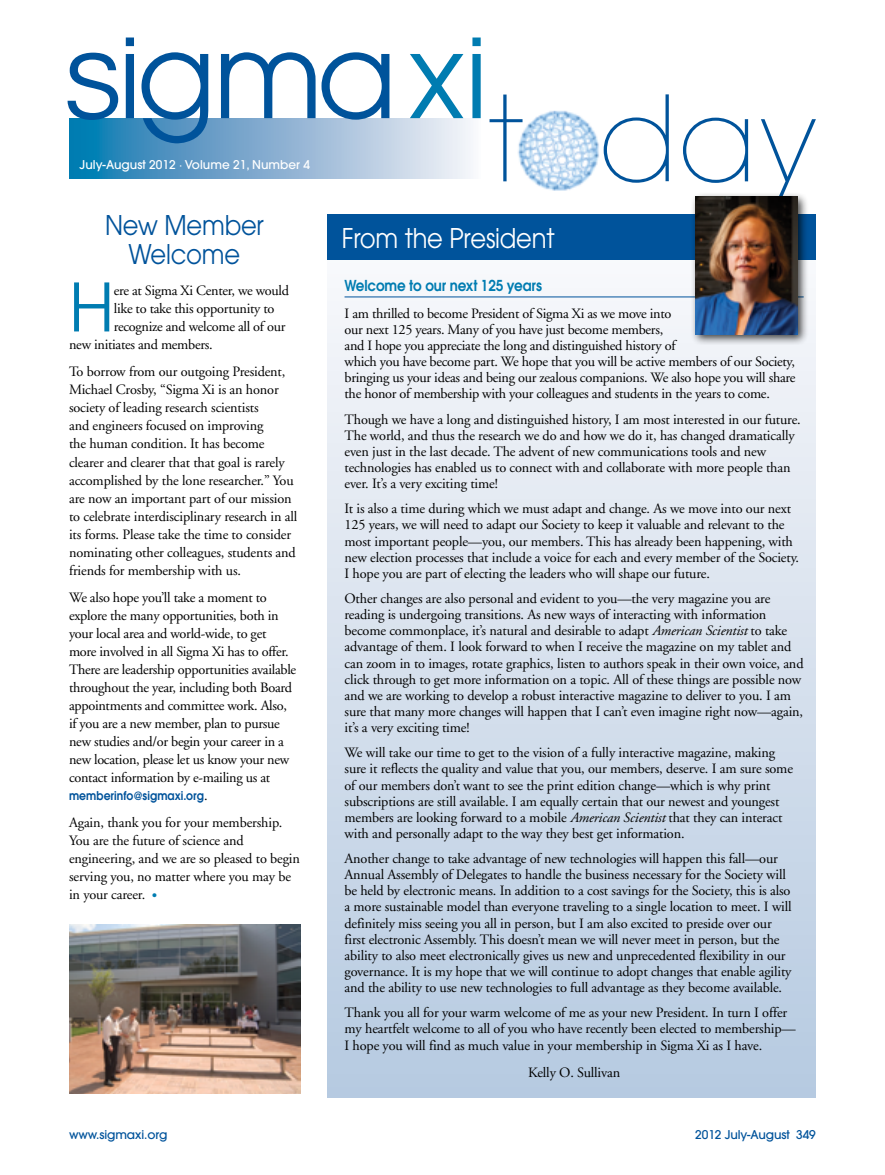
<style>
.page{position:relative;width:885px;height:1175px;background:#fff}
.page>*{position:absolute;margin:0;border:0;box-sizing:border-box;transform-origin:0 0}
.t1{font:66.15px "Avant Garde";color:#007cb1}
.t2{font:27px "Avant Garde";letter-spacing:-.01em;color:#fff;scale:.9 1}
.t3{font:27px/28.5px "Avant Garde";letter-spacing:-.01em;color:#00539b;text-align:center;scale:.9 1}
.t4{font:600 15px "Avant Garde";letter-spacing:-.01em;color:#007cb1;scale:.9 1}
.t5{font:14.25px/16.2px "Adobe Garamond";letter-spacing:-.01em;color:#000}
.t6{font:500 12px "Avant Garde";letter-spacing:-.01em;color:#00539b}
.t7{font:500 12px "Avant Garde";color:#fff}
.t8{font:600 12px "Avant Garde";letter-spacing:.005em;color:#00539b;scale:.9 1}
.s1{font-family:"Adobe Garamond";font-weight:400;font-size:14.25px;color:#000}
.s2{color:#007cb1}
.s3{font-style:italic}
</style>
<div class="page">
<img style="left:522px;top:110px;width:78px;height:81px">
<svg style="left:69px;top:118px;width:411px;height:60px;background:#88b4d4"></svg>
<svg style="left:410px;top:54px;width:53px;height:64px"></svg>
<svg style="left:126px;top:38px;width:8px;height:80px"></svg>
<svg style="left:141px;top:52px;width:67px;height:91px"></svg>
<svg style="left:221px;top:52px;width:94px;height:66px"></svg>
<svg style="left:321px;top:52px;width:68px;height:68px"></svg>
<svg style="left:68px;top:53px;width:50px;height:67px"></svg>
<svg style="left:472px;top:38px;width:8px;height:80px"></svg>
<svg style="left:489px;top:95px;width:33px;height:86px"></svg>
<svg style="left:683px;top:118px;width:64px;height:65px"></svg>
<svg style="left:761px;top:119px;width:54px;height:72px"></svg>
<svg style="left:603px;top:94px;width:65px;height:89px"></svg>
<div style="left:327px;top:214px;width:488px;height:883px;background:linear-gradient(to bottom,#fbfafc,#b5c9e0)"></div>
<div style="left:327px;top:214px;width:488px;height:46px;background:#00539b"></div>
<hr style="left:344px;top:296px;width:459px;height:1px;background:#00539b">
<div style="left:689px;top:191px;width:119px;height:154px;background:#000;opacity:.75"></div>
<img style="left:694px;top:197px;width:103px;height:137px">
<img style="left:69px;top:924px;width:231px;height:170px">
<p class="t7" style="left:80px;top:157px;width:232px">July-August 2012 · Volume 21, Number 4</p>
<h2 class="t3" style="left:105px;top:211px;width:178px">New Member<br>Welcome</h2>
<h1 class="t1" style="left:69px;top:268px;width:47px">H</h1>
<p class="t5" style="left:114px;top:283px;width:177px">ere at Sigma Xi Center, we would</p>
<p class="t5" style="left:114px;top:301px;width:162px">like to take this opportunity to</p>
<p class="t5" style="left:114px;top:319px;width:173px">recognize and welcome all of our</p>
<p class="t5" style="left:69px;top:337px;width:145px">new initiates and members.</p>
<p class="t5" style="left:69px;top:363px;width:230px;line-height:18px">To borrow from our outgoing President, Michael Crosby, “Sigma Xi is an honor society of leading research scientists<br>and engineers focused on improving<br>the human condition. It has become clearer and clearer that that goal is rarely accomplished by the lone researcher.” You are now an important part of our mission to celebrate interdisciplinary research in all its forms. Please take the time to consider nominating other colleagues, students and friends for membership with us.</p>
<p class="t5" style="left:69px;top:588px;width:229px;line-height:18px">We also hope you’ll take a moment to explore the many opportunities, both in your local area and world-wide, to get more involved in all Sigma Xi has to offer.<br>There are leadership opportunities available throughout the year, including both Board appointments and committee work. Also, if you are a new member, plan to pursue new studies and/or begin your career in a new location, please let us know your new contact information by e-mailing us at</p>
<p class="t8" style="left:69px;top:787px;width:155px">memberinfo@sigmaxi.org<span class="s1">.</span></p>
<p class="t5" style="left:69px;top:813px;width:232px;line-height:18px">Again, thank you for your membership.<br>You are the future of science and engineering, and we are so pleased to begin serving you, no matter where you may be in your career. <span class="s2">•</span></p>
<h2 class="t2" style="left:341px;top:222px;width:238px">From the President</h2>
<p class="t4" style="left:344px;top:276px;width:221px">Welcome to our next 125 years</p>
<p class="t5" style="left:344px;top:305px;width:452px">I am thrilled to become President of Sigma Xi as we move into<br>our next 125 years. Many of you have just become members,<br>and I hope you appreciate the long and distinguished history of<br>which you have become part. We hope that you will be active members of our Society, bringing us your ideas and being our zealous companions. We also hope you will share the honor of membership with your colleagues and students in the years to come.</p>
<p class="t5" style="left:344px;top:411px;width:457px">Though we have a long and distinguished history, I am most interested in our future.<br>The world, and thus the research we do and how we do it, has changed dramatically even just in the last decade. The advent of new communications tools and new technologies has enabled us to connect with and collaborate with more people than ever. It’s a very exciting time!</p>
<p class="t5" style="left:344px;top:501px;width:456px">It is also a time during which we must adapt and change. As we move into our next 125 years, we will need to adapt our Society to keep it valuable and relevant to the most important people—you, our members. This has already been happening, with new election processes that include a voice for each and every member of the Society.<br>I hope you are part of electing the leaders who will shape our future.</p>
<p class="t5" style="left:344px;top:590px;width:460px">Other changes are also personal and evident to you—the very magazine you are reading is undergoing transitions. As new ways of interacting with information become commonplace, it’s natural and desirable to adapt <span class="s3">American Scientist</span> to take advantage of them. I look forward to when I receive the magazine on my tablet and can zoom in to images, rotate graphics, listen to authors speak in their own voice, and click through to get more information on a topic. All of these things are possible now and we are working to develop a robust interactive magazine to deliver to you. I am sure that many more changes will happen that I can’t even imagine right now—again, it’s a very exciting time!</p>
<p class="t5" style="left:344px;top:745px;width:450px">We will take our time to get to the vision of a fully interactive magazine, making sure it reflects the quality and value that you, our members, deserve. I am sure some of our members don’t want to see the print edition change—which is why print subscriptions are still available. I am equally certain that our newest and youngest members are looking forward to a mobile <span class="s3">American Scientist</span> that they can interact with and personally adapt to the way they best get information.</p>
<p class="t5" style="left:344px;top:850px;width:448px">Another change to take advantage of new technologies will happen this fall—our Annual Assembly of Delegates to handle the business necessary for the Society will be held by electronic means. In addition to a cost savings for the Society, this is also a more sustainable model than everyone traveling to a single location to meet. I will definitely miss seeing you all in person, but I am also excited to preside over our first electronic Assembly. This doesn’t mean we will never meet in person, but the ability to also meet electronically gives us new and unprecedented flexibility in our governance. It is my hope that we will continue to adopt changes that enable agility and the ability to use new technologies to full advantage as they become available.</p>
<p class="t5" style="left:344px;top:1005px;width:452px">Thank you all for your warm welcome of me as your new President. In turn I offer my heartfelt welcome to all of you who have recently been elected to membership—<br>I hope you will find as much value in your membership in Sigma Xi as I have.</p>
<p class="t5" style="left:528px;top:1064px;width:94px">Kelly O. Sullivan</p>
<p class="t6" style="left:69px;top:1127px;width:100px">www.sigmaxi.org</p>
<p class="t6" style="left:695px;top:1126px;width:122px">2012 July-August 349</p>
</div>
